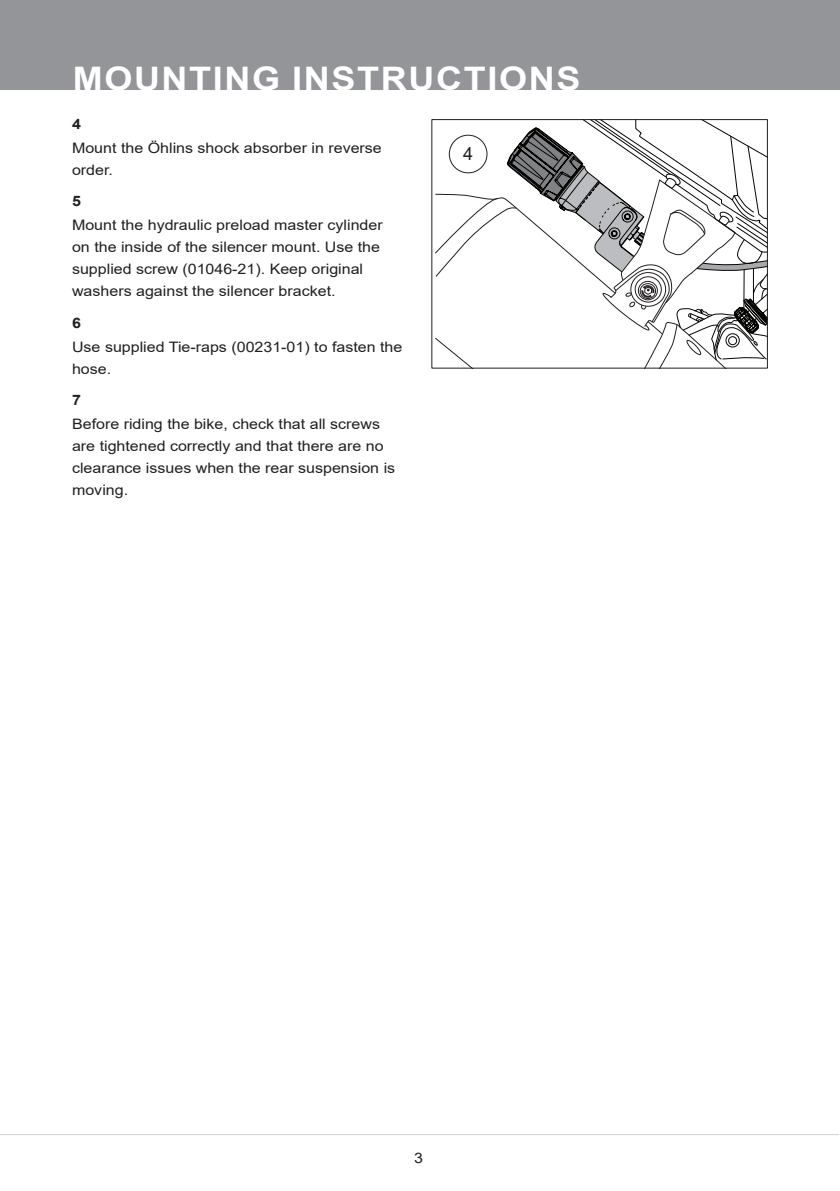
<style>
.page{position:relative;width:840px;height:1191px;background:#fff}
.page>*{position:absolute;margin:0;border:0;box-sizing:border-box;transform-origin:0 0}
.t1{font:700 32.4px "Arial";letter-spacing:.045em;color:#fff;scale:1.11 1}
.t2{font:18px "Arial";color:#231f20}
.t3{font:14.4px/22px "Arial";color:#231f20;scale:1.11 1}
.t4{font:700 14.4px "Arial";color:#231f20;scale:1.11 1}
</style>
<div class="page">
<div style="left:0;top:0;width:839px;height:90px;background:#939598"></div>
<hr style="left:0;top:1134px;width:838px;height:1px;background:#d1d2d4">
<svg style="left:435px;top:121px;width:330px;height:246px"></svg>
<div style="left:431px;top:119px;width:336px;height:250px;border:1px solid #231f20"></div>
<div style="left:449px;top:135px;width:37px;height:38px;background:#fff;border-radius:50%"></div>
<div style="left:448px;top:135px;width:39px;height:38px;border:1px solid #231f20;border-radius:50%"></div>
<h1 class="t1" style="left:73px;top:56px;width:458px">MOUNTING INSTRUCTIONS</h1>
<p class="t4" style="left:72px;top:113px;width:10px">4</p>
<p class="t3" style="left:72px;top:137px;width:280px">Mount the Öhlins shock absorber in reverse order.</p>
<p class="t4" style="left:72px;top:191px;width:10px">5</p>
<p class="t3" style="left:72px;top:214px;width:281px">Mount the hydraulic preload master cylinder on the inside of the silencer mount. Use the supplied screw (01046-21). Keep original washers against the silencer bracket.</p>
<p class="t4" style="left:72px;top:312px;width:10px">6</p>
<p class="t3" style="left:72px;top:335px;width:299px">Use supplied Tie-raps (00231-01) to fasten the hose.</p>
<p class="t4" style="left:72px;top:390px;width:10px">7</p>
<p class="t3" style="left:72px;top:413px;width:292px">Before riding the bike, check that all screws are tightened correctly and that there are no clearance issues when the rear suspension is moving.</p>
<p class="t2" style="left:463px;top:141px;width:12px">4</p>
<p class="t3" style="left:414px;top:1146px;width:10px">3</p>
</div>
